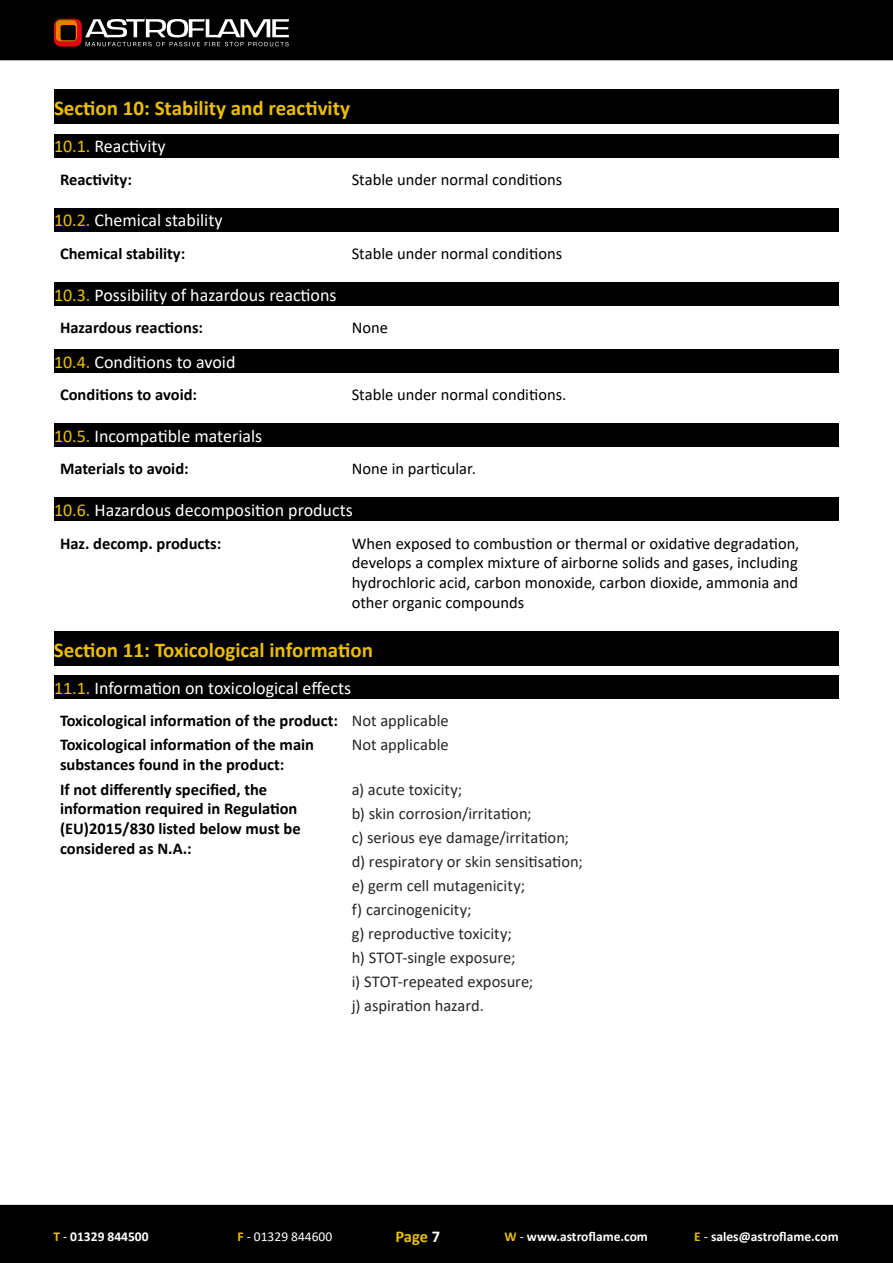
<style>
.page{position:relative;width:893px;height:1263px;background:#fff}
.page>*{position:absolute;margin:0;border:0;box-sizing:border-box;transform-origin:0 0}
.t1{font:700 21px "Calibri";color:#ebbe00}
.t2{font:18px "Calibri";color:#fff}
.t3{font:700 16.5px/19.8px "Calibri";color:#000}
.t4{font:16.5px/19.8px "Calibri";color:#000;text-align:justify}
.t5{font:16.5px/24px "Calibri";color:#272727}
.t6{font:700 16.5px "Calibri";color:#ebbe00}
.t7{font:700 13.5px "Calibri";color:#fff}
.t8{font:13.5px "Calibri";color:#fff}
.s1{color:#ebbe00}
.s2{font-weight:400;color:#272727}
.s3{font-weight:400}
.s4{font-weight:700;color:#ebbe00}
.s5{color:#fff}
</style>
<div class="page">
<div style="left:0;top:0;width:893px;height:60px;background:#000"></div>
<div style="left:0;top:1205px;width:893px;height:58px;background:#000"></div>
<svg style="left:54px;top:19px;width:235px;height:28px"></svg>
<div style="left:54px;top:134px;width:785px;height:23px;background:#000"></div>
<div style="left:54px;top:89px;width:785px;height:35px;background:#000"></div>
<div style="left:54px;top:208px;width:785px;height:23px;background:#000"></div>
<div style="left:54px;top:282px;width:785px;height:23px;background:#000"></div>
<div style="left:54px;top:349px;width:785px;height:24px;background:#000"></div>
<div style="left:54px;top:423px;width:785px;height:24px;background:#000"></div>
<div style="left:54px;top:497px;width:785px;height:24px;background:#000"></div>
<div style="left:54px;top:675px;width:785px;height:23px;background:#000"></div>
<div style="left:54px;top:631px;width:785px;height:35px;background:#000"></div>
<p class="t1" style="left:54px;top:93px;width:298px">Section 10: Stability and reactivity</p>
<p class="t2" style="left:54px;top:134px;width:113px"><span class="s1">10.1.</span> Reactivity</p>
<p class="t3" style="left:60px;top:169px;width:74px">Reactivity:</p>
<p class="t4" style="left:352px;top:169px;width:212px">Stable under normal conditions</p>
<p class="t2" style="left:54px;top:208px;width:170px"><span class="s1">10.2.</span> Chemical stability</p>
<p class="t3" style="left:60px;top:243px;width:127px">Chemical stability:</p>
<p class="t4" style="left:352px;top:243px;width:212px">Stable under normal conditions</p>
<p class="t2" style="left:54px;top:282px;width:284px"><span class="s1">10.3.</span> Possibility of hazardous reactions</p>
<p class="t3" style="left:60px;top:317px;width:145px">Hazardous reactions:</p>
<p class="t4" style="left:352px;top:317px;width:38px">None</p>
<p class="t2" style="left:54px;top:349px;width:183px"><span class="s1">10.4.</span> Conditions to avoid</p>
<p class="t3" style="left:60px;top:385px;width:139px">Conditions to avoid:</p>
<p class="t4" style="left:352px;top:385px;width:216px">Stable under normal conditions.</p>
<p class="t2" style="left:54px;top:423px;width:210px"><span class="s1">10.5.</span> Incompatible materials</p>
<p class="t3" style="left:60px;top:459px;width:130px">Materials to avoid:</p>
<p class="t4" style="left:352px;top:459px;width:126px">None in particular.</p>
<p class="t2" style="left:54px;top:497px;width:300px"><span class="s1">10.6.</span> Hazardous decomposition products</p>
<p class="t3" style="left:60px;top:533px;width:163px">Haz. decomp. products:</p>
<p class="t4" style="left:352px;top:533px;width:449px">When exposed to combustion or thermal or oxidative degradation, develops a complex mixture of airborne solids and gases, including hydrochloric acid, carbon monoxide, carbon dioxide, ammonia and other organic compounds</p>
<p class="t1" style="left:54px;top:635px;width:320px">Section 11: Toxicological information</p>
<p class="t2" style="left:54px;top:675px;width:299px"><span class="s1">11.1.</span> Information on toxicological effects</p>
<p class="t3" style="left:60px;top:708px;width:390px;line-height:24.3px">Toxicological information of the product: <span class="s2">Not applicable<br></span>Toxicological information of the main</p>
<p class="t3" style="left:60px;top:755px;width:226px">substances found in the product:</p>
<p class="t5" style="left:352px;top:732px;width:98px">Not applicable</p>
<p class="t3" style="left:60px;top:779px;width:242px">If not differently specified, the information required in Regulation (EU)2015/830 listed below must be considered as N.A.:</p>
<p class="t5" style="left:352px;top:777px;width:232px">a) acute toxicity;<br>b) skin corrosion/irritation;<br>c) serious eye damage/irritation; d) respiratory or skin sensitisation; e) germ cell mutagenicity;<br>f) carcinogenicity;<br>g) reproductive toxicity;<br>h) STOT-single exposure;<br>i) STOT-repeated exposure;<br>j) aspiration hazard.</p>
<p class="t7" style="left:53px;top:1227px;width:97px"><span class="s1">T</span> <span class="s3">-</span> 01329 844500</p>
<p class="t8" style="left:238px;top:1227px;width:96px"><span class="s4">F</span> - 01329 844600</p>
<p class="t6" style="left:395px;top:1225px;width:46px">Page <span class="s5">7</span></p>
<p class="t7" style="left:504px;top:1227px;width:145px"><span class="s1">W</span> <span class="s3">-</span> www.astroflame.com</p>
<p class="t7" style="left:694px;top:1227px;width:146px"><span class="s1">E</span> <span class="s3">-</span> sales@astroflame.com</p>
</div>
